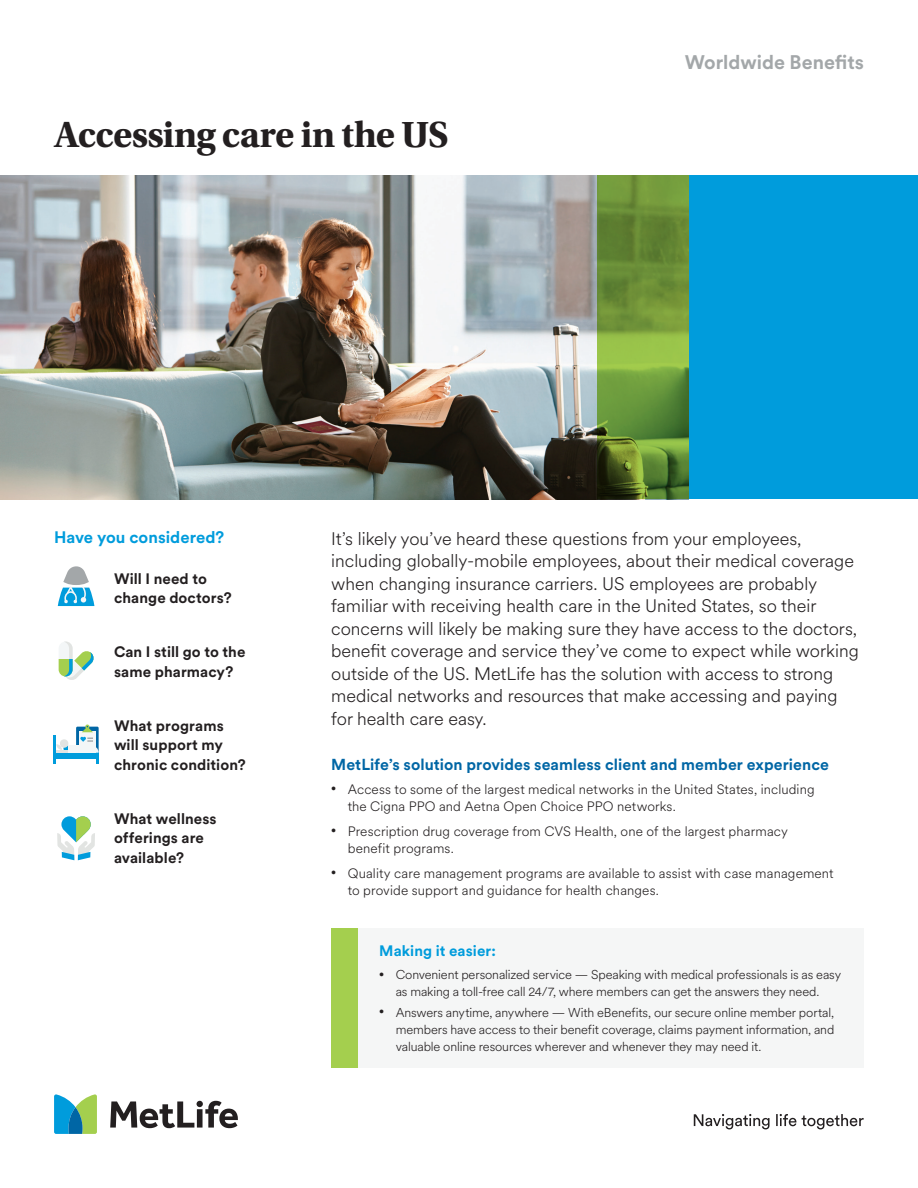
<style>
.page{position:relative;width:918px;height:1188px;background:#fff}
.page>*{position:absolute;margin:0;border:0;box-sizing:border-box;transform-origin:0 0}
.t1{font:700 38.25px "Utopia Std";letter-spacing:-.02em;color:#231f20}
.t2{font:700 19.5px "Met Life Circular";color:#a3a7a9}
.t3{font:300 18px/22.5px "Met Life Circular";color:#231f20}
.t4{font:700 16.5px "Met Life Circular";letter-spacing:.005em;color:#009cdc}
.t5{font:700 15.75px "Met Life Circular";letter-spacing:.005em;color:#0066a5}
.t6{font:700 15px/19.5px "Met Life Circular";letter-spacing:.005em;color:#231f20}
.t7{font:700 15px "Met Life Circular";letter-spacing:.005em;color:#009cdc}
.t8{font:300 13.5px/18px "Met Life Circular";letter-spacing:.01em;color:#231f20}
.t9{font:300 12.75px/17.2px "Met Life Circular";letter-spacing:-.01em;color:#231f20;text-align:center}
</style>
<div class="page">
<svg style="left:110px;top:1101px;width:128px;height:27px"></svg>
<svg style="left:54px;top:1094px;width:43px;height:40px;background:#5bb2a5"></svg>
<svg style="left:694px;top:1114px;width:170px;height:15px"></svg>
<div style="left:597px;top:176px;width:321px;height:324px;background:#009cdc"></div>
<img style="left:0;top:176px;width:597px;height:324px">
<svg style="left:597px;top:176px;width:91px;height:324px;background:#698e37"></svg>
<div style="left:331px;top:928px;width:533px;height:140px;background:#f5f6f6"></div>
<div style="left:331px;top:928px;width:27px;height:140px;background:#a4cf4e"></div>
<hr style="left:56px;top:750px;width:17px;height:3px;background:#e2e4e2">
<div style="left:76px;top:727px;width:23px;height:31px;background:#0066a5"></div>
<div style="left:79px;top:731px;width:17px;height:24px;background:#f3f6f7"></div>
<div style="left:56px;top:753px;width:43px;height:5px;background:#009cdc"></div>
<hr style="left:54px;top:736px;width:2px;height:28px;background:#009cdc">
<svg style="left:80px;top:725px;width:19px;height:39px"></svg>
<div style="left:68px;top:746px;width:24px;height:7px;background:#f3f6f7"></div>
<svg style="left:56px;top:739px;width:14px;height:11px"></svg>
<svg style="left:58px;top:566px;width:36px;height:40px"></svg>
<svg style="left:59px;top:642px;width:35px;height:38px"></svg>
<svg style="left:57px;top:816px;width:38px;height:44px"></svg>
<h1 class="t1" style="left:54px;top:112px;width:396px">Accessing care in the US</h1>
<p class="t2" style="left:685px;top:48px;width:181px">Worldwide Benefits</p>
<p class="t4" style="left:54px;top:526px;width:172px">Have you considered?</p>
<p class="t6" style="left:114px;top:568px;width:119px">Will I need to change doctors?</p>
<p class="t6" style="left:114px;top:642px;width:133px">Can I still go to the same pharmacy?</p>
<p class="t6" style="left:114px;top:715px;width:133px">What programs will support my chronic condition?</p>
<p class="t6" style="left:114px;top:808px;width:104px">What wellness offerings are available?</p>
<p class="t3" style="left:331px;top:526px;width:529px">It’s likely you’ve heard these questions from your employees, including globally-mobile employees, about their medical coverage when changing insurance carriers. US employees are probably familiar with receiving health care in the United States, so their concerns will likely be making sure they have access to the doctors, benefit coverage and service they’ve come to expect while working outside of the US. MetLife has the solution with access to strong medical networks and resources that make accessing and paying for health care easy.</p>
<p class="t5" style="left:331px;top:753px;width:499px">MetLife’s solution provides seamless client and member experience</p>
<p class="t8" style="left:348px;top:779px;width:468px;text-indent:-16px"><sup>•</sup> Access to some of the largest medical networks in the United States, including the Cigna PPO and Aetna Open Choice PPO networks.</p>
<p class="t8" style="left:348px;top:821px;width:442px;text-indent:-16px"><sup>•</sup> Prescription drug coverage from CVS Health, one of the largest pharmacy benefit programs.</p>
<p class="t8" style="left:348px;top:863px;width:488px;text-indent:-16px"><sup>•</sup> Quality care management programs are available to assist with case management to provide support and guidance for health changes.</p>
<p class="t7" style="left:379px;top:940px;width:118px">Making it easier:</p>
<p class="t9" style="left:379px;top:965px;width:463px"><sup>•</sup> Convenient personalized service — Speaking with medical professionals is as easy as making a toll-free call 24/7, where members can get the answers they need.</p>
<p class="t9" style="left:396px;top:1003px;width:440px;text-align:justify;text-indent:-16px"><sup>•</sup> Answers anytime, anywhere — With eBenefits, our secure online member portal, members have access to their benefit coverage, claims payment information, and valuable online resources wherever and whenever they may need it.</p>
</div>
